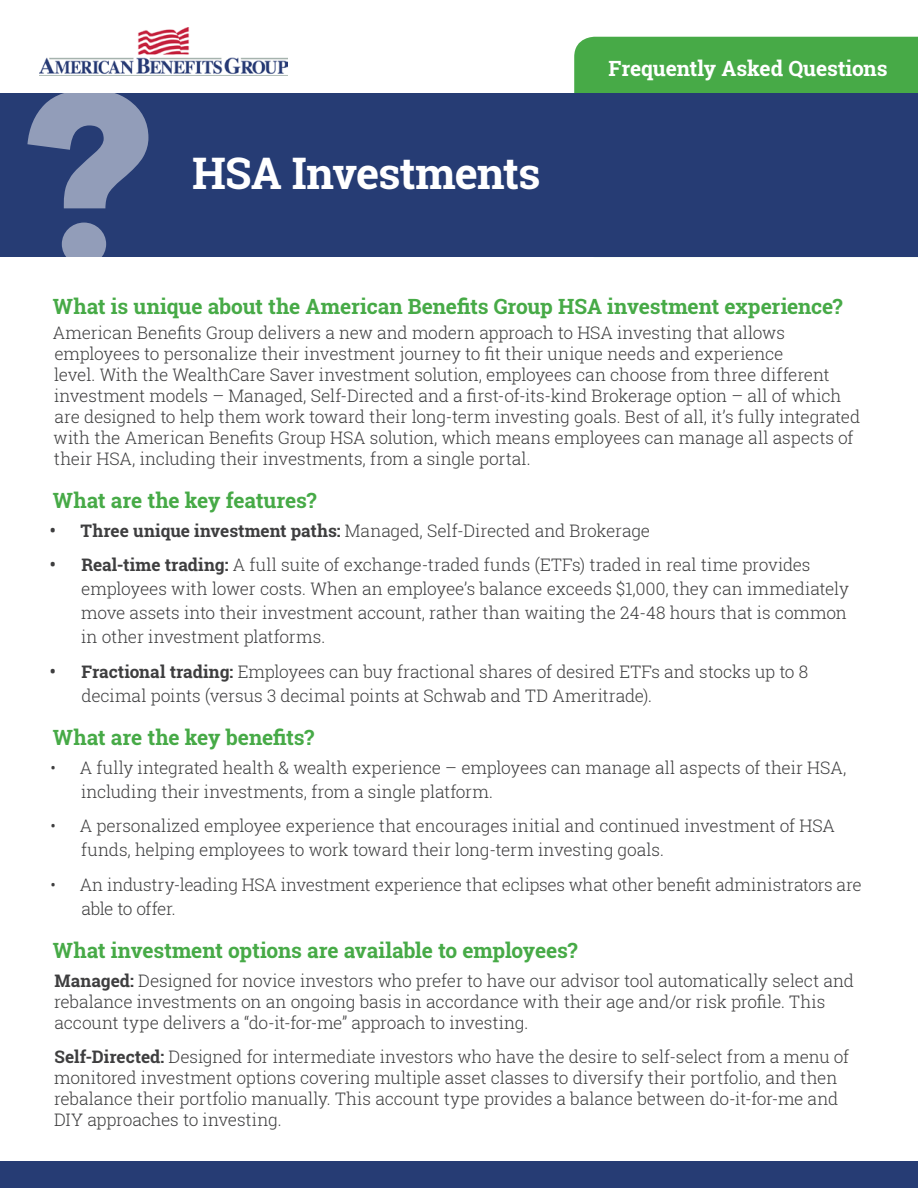
<style>
.page{position:relative;width:918px;height:1188px;background:#fff}
.page>*{position:absolute;margin:0;border:0;box-sizing:border-box;transform-origin:0 0}
.t1{font:700 43.5px "Roboto Slab";letter-spacing:-.025em;color:#fff}
.t2{font:700 21px "Roboto Slab";letter-spacing:-.01em;color:#47aa47}
.t3{font:700 21px "Roboto Slab";letter-spacing:-.005em;color:#fff}
.t4{font:300 17.25px/21px "Roboto Slab";letter-spacing:-.01em;color:#3e3e3f}
.s1{font-weight:700}
</style>
<div class="page">
<div style="left:574px;top:37px;width:344px;height:57px;background:#47aa47"></div>
<div style="left:0;top:94px;width:918px;height:163px;background:#263c74"></div>
<img style="left:39px;top:27px;width:248px;height:48px">
<div style="left:0;top:1161px;width:918px;height:27px;background:#263c74"></div>
<svg style="left:27px;top:93px;width:121px;height:164px"></svg>
<h1 class="t1" style="left:192px;top:144px;width:350px">HSA Investments</h1>
<p class="t3" style="left:608px;top:54px;width:281px">Frequently Asked Questions</p>
<p class="t2" style="left:53px;top:292px;width:791px">What is unique about the American Benefits Group HSA investment experience?</p>
<p class="t4" style="left:53px;top:322px;width:809px">American Benefits Group delivers a new and modern approach to HSA investing that allows employees to personalize their investment journey to fit their unique needs and experience<br>level. With the WealthCare Saver investment solution, employees can choose from three different investment models – Managed, Self-Directed and a first-of-its-kind Brokerage option – all of which are designed to help them work toward their long-term investing goals. Best of all, it’s fully integrated with the American Benefits Group HSA solution, which means employees can manage all aspects of their HSA, including their investments, from a single portal.</p>
<p class="t2" style="left:53px;top:486px;width:265px">What are the key features?</p>
<p class="t4" style="left:50px;top:519px;width:602px"><span class="s1">• Three unique investment paths:</span> Managed, Self-Directed and Brokerage</p>
<p class="t4" style="left:81px;top:553px;width:769px;line-height:24px;text-indent:-31px"><span class="s1">• Real-time trading:</span> A full suite of exchange-traded funds (ETFs) traded in real time provides employees with lower costs. When an employee’s balance exceeds $1,000, they can immediately move assets into their investment account, rather than waiting the 24-48 hours that is common in other investment platforms.</p>
<p class="t4" style="left:82px;top:660px;width:728px;line-height:24px;text-indent:-32px"><span class="s1">• Fractional trading:</span> Employees can buy fractional shares of desired ETFs and stocks up to 8 decimal points (versus 3 decimal points at Schwab and TD Ameritrade).</p>
<p class="t2" style="left:53px;top:723px;width:263px">What are the key benefits?</p>
<p class="t4" style="left:81px;top:755px;width:767px;line-height:24px;text-indent:-31px">• A fully integrated health &amp; wealth experience – employees can manage all aspects of their HSA, including their investments, from a single platform.</p>
<p class="t4" style="left:81px;top:814px;width:756px;line-height:24px;text-indent:-31px">• A personalized employee experience that encourages initial and continued investment of HSA funds, helping employees to work toward their long-term investing goals.</p>
<p class="t4" style="left:82px;top:872px;width:782px;line-height:24px;text-indent:-31px">• An industry-leading HSA investment experience that eclipses what other benefit administrators are able to offer.</p>
<p class="t2" style="left:53px;top:936px;width:526px">What investment options are available to employees?</p>
<p class="t4" style="left:54px;top:969px;width:802px"><span class="s1">Managed:</span> Designed for novice investors who prefer to have our advisor tool automatically select and rebalance investments on an ongoing basis in accordance with their age and/or risk profile. This account type delivers a “do-it-for-me” approach to investing.</p>
<p class="t4" style="left:54px;top:1046px;width:797px"><span class="s1">Self-Directed:</span> Designed for intermediate investors who have the desire to self-select from a menu of monitored investment options covering multiple asset classes to diversify their portfolio, and then rebalance their portfolio manually. This account type provides a balance between do-it-for-me and DIY approaches to investing.</p>
</div>
